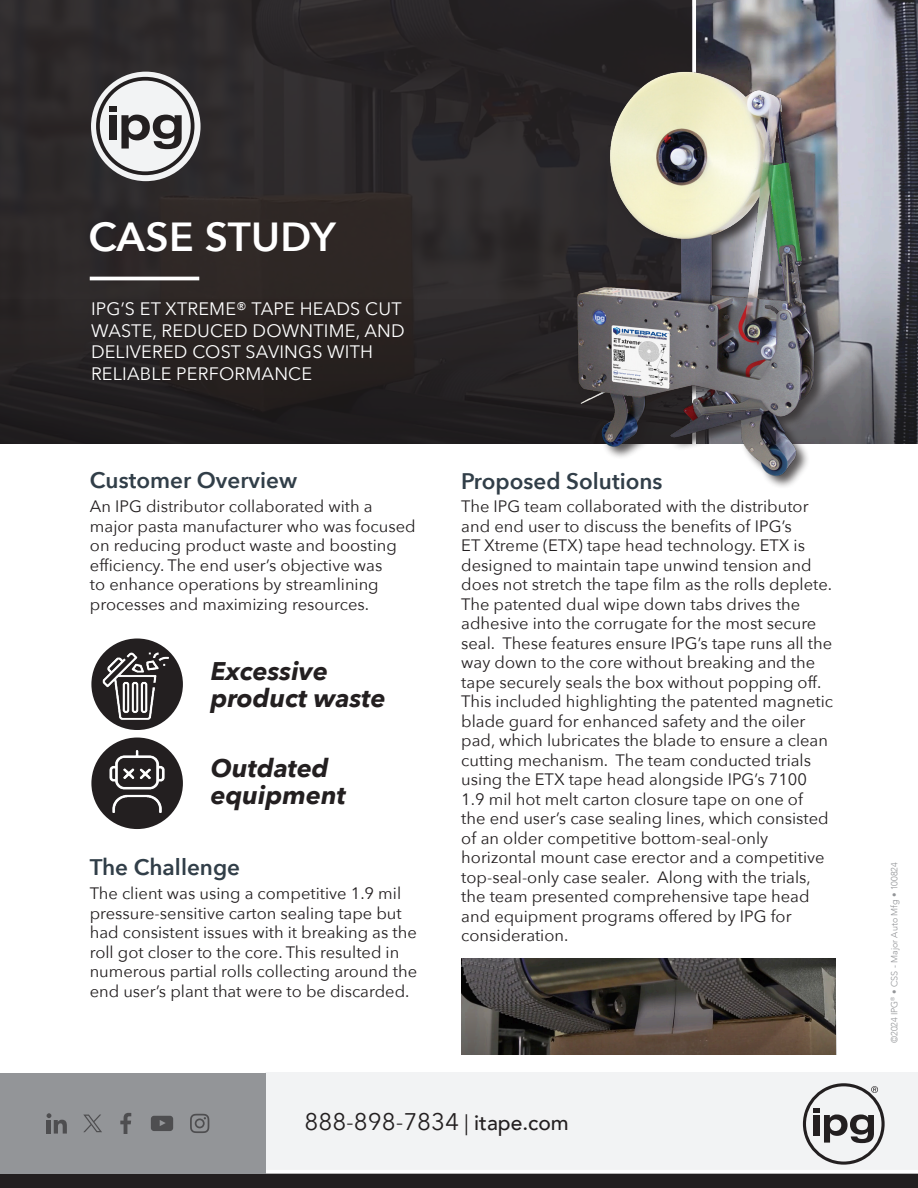
<style>
.page{position:relative;width:918px;height:1188px;background:#fff}
.page>*{position:absolute;margin:0;border:0;box-sizing:border-box;transform-origin:0 0}
.t1{font:600 40.5px "Avenir Next";letter-spacing:.01em;color:#fff}
.t2{font:italic 700 25.5px "Avenir Next";color:#231f20}
.t3{font:24px "Avenir Next";color:#231f20}
.t4{font:600 22.5px "Avenir Next";color:#313e48}
.t5{font:18px/21.6px "Avenir Next";letter-spacing:.01em;color:#fff}
.t6{font:16.5px/19.5px "Avenir Next";color:#231f20}
.t7{font:300 9px "Avenir";color:#939598}
.s1{font-size:21px}
.s2{font-family:"Avenir";font-weight:500;font-size:21px}
</style>
<div class="page">
<img style="left:696px;top:0;width:222px;height:297px">
<div style="left:264px;top:1072px;width:654px;height:98px;background:#f2f3f4"></div>
<hr style="left:262px;top:1070px;width:3px;height:104px;background:#fff">
<div style="left:0;top:1174px;width:918px;height:14px;background:#231f20"></div>
<svg style="left:265px;top:1170px;width:653px;height:4px"></svg>
<img style="left:0;top:0;width:692px;height:297px">
<hr style="left:90px;top:277px;width:109px;height:3px;background:#fff">
<div style="left:0;top:297px;width:918px;height:147px;background:#231f20"></div>
<div style="left:91px;top:72px;width:110px;height:109px;background:#f2f3f4;border-radius:50%"></div>
<svg style="left:692px;top:0;width:1px;height:55px"></svg>
<div style="left:0;top:1073px;width:265px;height:101px;background:#939598"></div>
<svg style="left:120px;top:1113px;width:11px;height:21px"></svg>
<svg style="left:47px;top:1113px;width:20px;height:21px"></svg>
<svg style="left:151px;top:1116px;width:22px;height:15px"></svg>
<svg style="left:190px;top:1114px;width:19px;height:19px"></svg>
<svg style="left:83px;top:1115px;width:19px;height:17px"></svg>
<svg style="left:96px;top:77px;width:98px;height:98px"></svg>
<svg style="left:803px;top:1083px;width:82px;height:82px"></svg>
<img style="left:91px;top:638px;width:92px;height:92px;border-radius:46px">
<div style="left:91px;top:738px;width:92px;height:91px;background:#231f20;border-radius:50%"></div>
<img style="left:100px;top:650px;width:71px;height:71px">
<img style="left:109px;top:751px;width:61px;height:62px">
<img style="left:555px;top:55px;width:275px;height:432px">
<img style="left:462px;top:959px;width:374px;height:53px">
<svg style="left:461px;top:1012px;width:375px;height:43px;background:#51453c"></svg>
<p class="t1" style="left:88px;top:202px;width:249px">CASE STUDY</p>
<p class="t5" style="left:91px;top:297px;width:315px">IPG’S ET XTREME® TAPE HEADS CUT<br>WASTE, REDUCED DOWNTIME, AND<br>DELIVERED COST SAVINGS WITH<br>RELIABLE PERFORMANCE</p>
<p class="t4" style="left:90px;top:461px;width:209px">Customer Overview</p>
<p class="t6" style="left:90px;top:496px;width:327px">An IPG distributor collaborated with a major pasta manufacturer who was focused on reducing product waste and boosting efficiency. The end user’s objective was<br>to enhance operations by streamlining processes and maximizing resources.</p>
<p class="t2" style="left:211px;top:649px;width:119px">Excessive</p>
<p class="t2" style="left:211px;top:676px;width:177px">product waste</p>
<p class="t2" style="left:211px;top:746px;width:119px">Outdated</p>
<p class="t2" style="left:211px;top:773px;width:137px">equipment</p>
<p class="t4" style="left:90px;top:848px;width:152px">The Challenge</p>
<p class="t6" style="left:90px;top:883px;width:329px">The client was using a competitive 1.9 mil pressure-sensitive carton sealing tape but had consistent issues with it breaking as the roll got closer to the core. This resulted in numerous partial rolls collecting around the end user’s plant that were to be discarded.</p>
<p class="t4" style="left:461px;top:462px;width:203px">Proposed Solutions</p>
<p class="t6" style="left:461px;top:496px;width:373px">The IPG team collaborated with the distributor and end user to discuss the benefits of IPG’s<br>ET Xtreme (ETX) tape head technology. ETX is designed to maintain tape unwind tension and does not stretch the tape film as the rolls deplete.<br>The patented dual wipe down tabs drives the adhesive into the corrugate for the most secure seal. These features ensure IPG’s tape runs all the way down to the core without breaking and the tape securely seals the box without popping off.<br>This included highlighting the patented magnetic blade guard for enhanced safety and the oiler pad, which lubricates the blade to ensure a clean cutting mechanism. The team conducted trials using the ETX tape head alongside IPG’s 7100<br>1.9 mil hot melt carton closure tape on one of<br>the end user’s case sealing lines, which consisted of an older competitive bottom-seal-only horizontal mount case erector and a competitive top-seal-only case sealer. Along with the trials, the team presented comprehensive tape head and equipment programs offered by IPG for consideration.</p>
<p class="t3" style="left:304px;top:1102px;width:266px">888-898-7834 <span class="s1">|</span> <span class="s2">itape.com</span></p>
<p class="t7" style="left:889px;top:1043px;width:182px;rotate:-90deg">©2024 IPG<sup>®</sup> • CSS - Major Auto Mfg • 100824</p>
</div>
